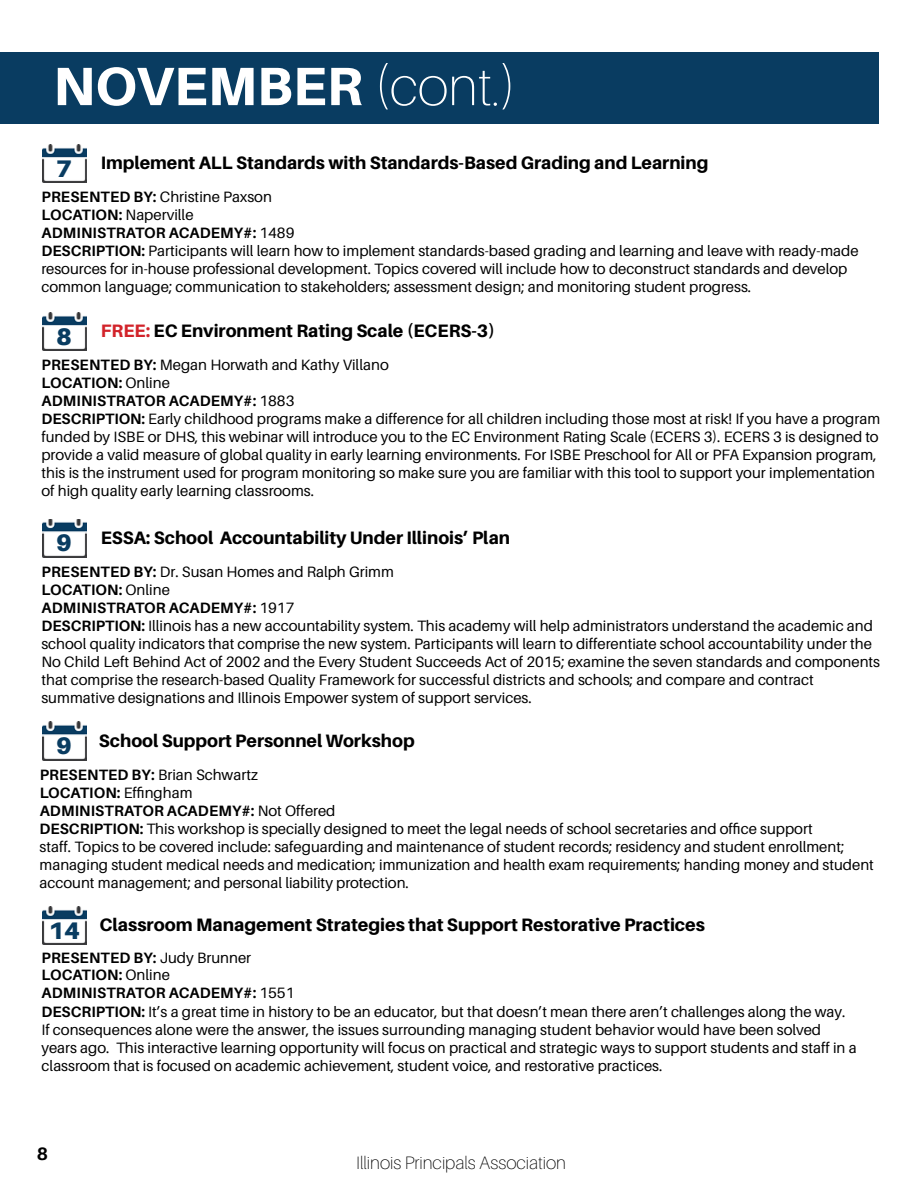
<style>
.page{position:relative;width:918px;height:1188px;background:#fff}
.page>*{position:absolute;margin:0;border:0;box-sizing:border-box;transform-origin:0 0}
.t1{font:800 54px "Aileron";color:#fff}
.t2{font:900 24px "Aileron";color:#093c61}
.t3{font:800 18px "Aileron";color:#000}
.t4{font:100 18px "Aileron";color:#000}
.t5{font:700 18px "Aileron";color:#000}
.t6{font:15px/18px "Aileron";color:#000}
.t7{font:700 15px/17.1px "Aileron";letter-spacing:.01em;color:#000}
.s1{font-weight:100}
.s2{font-weight:700}
.s3{font-weight:400}
.s4{color:#d2232a}
</style>
<div class="page">
<img style="left:42px;top:144px;width:44px;height:38px">
<img style="left:42px;top:312px;width:44px;height:38px">
<img style="left:42px;top:519px;width:44px;height:38px">
<img style="left:42px;top:722px;width:44px;height:38px">
<img style="left:42px;top:907px;width:44px;height:38px">
<div style="left:0;top:53px;width:878px;height:71px;background:#093c61"></div>
<h1 class="t1" style="left:53px;top:56px;width:465px">NOVEMBER <span class="s1">(cont.)</span></h1>
<h2 class="t2" style="left:56px;top:154px;width:17px">7</h2>
<p class="t3" style="left:101px;top:153px;width:609px">Implement ALL Standards with Standards-Based Grading and Learning</p>
<p class="t6" style="left:42px;top:188px;width:232px"><span class="s2">PRESENTED BY:</span> Christine Paxson</p>
<p class="t6" style="left:42px;top:206px;width:154px"><span class="s2">LOCATION:</span> Naperville</p>
<p class="t7" style="left:42px;top:224px;width:254px">ADMINISTRATOR ACADEMY#: <span class="s3">1489</span></p>
<p class="t6" style="left:41px;top:242px;width:819px"><span class="s2">DESCRIPTION:</span> Participants will learn how to implement standards-based grading and learning and leave with ready-made resources for in-house professional development. Topics covered will include how to deconstruct standards and develop common language; communication to stakeholders; assessment design; and monitoring student progress.</p>
<h2 class="t2" style="left:56px;top:322px;width:17px">8</h2>
<p class="t3" style="left:101px;top:321px;width:396px"><span class="s4">FREE:</span> EC Environment Rating Scale (ECERS-3)</p>
<p class="t6" style="left:42px;top:356px;width:349px"><span class="s2">PRESENTED BY:</span> Megan Horwath and Kathy Villano</p>
<p class="t7" style="left:42px;top:374px;width:130px">LOCATION: <span class="s3">Online</span></p>
<p class="t7" style="left:42px;top:392px;width:254px">ADMINISTRATOR ACADEMY#: <span class="s3">1883</span></p>
<p class="t6" style="left:41px;top:410px;width:840px"><span class="s2">DESCRIPTION:</span> Early childhood programs make a difference for all children including those most at risk! If you have a program funded by ISBE or DHS, this webinar will introduce you to the EC Environment Rating Scale (ECERS 3). ECERS 3 is designed to provide a valid measure of global quality in early learning environments. For ISBE Preschool for All or PFA Expansion program, this is the instrument used for program monitoring so make sure you are familiar with this tool to support your implementation of high quality early learning classrooms.</p>
<h2 class="t2" style="left:56px;top:529px;width:17px">9</h2>
<p class="t3" style="left:101px;top:528px;width:411px">ESSA: School Accountability Under Illinois’ Plan</p>
<p class="t6" style="left:42px;top:563px;width:354px"><span class="s2">PRESENTED BY:</span> Dr. Susan Homes and Ralph Grimm</p>
<p class="t7" style="left:42px;top:581px;width:130px">LOCATION: <span class="s3">Online</span></p>
<p class="t7" style="left:42px;top:599px;width:254px">ADMINISTRATOR ACADEMY#: <span class="s3">1917</span></p>
<p class="t6" style="left:41px;top:617px;width:840px"><span class="s2">DESCRIPTION:</span> Illinois has a new accountability system. This academy will help administrators understand the academic and school quality indicators that comprise the new system. Participants will learn to differentiate school accountability under the No Child Left Behind Act of 2002 and the Every Student Succeeds Act of 2015; examine the seven standards and components that comprise the research-based Quality Framework for successful districts and schools; and compare and contract summative designations and Illinois Empower system of support services.</p>
<p class="t3" style="left:99px;top:731px;width:317px">School Support Personnel Workshop</p>
<p class="t6" style="left:40px;top:766px;width:836px"><span class="s2">PRESENTED BY:</span> Brian Schwartz<br><span class="s2">LOCATION:</span> Effingham<br><span class="s2">ADMINISTRATOR ACADEMY#:</span> Not Offered<br><span class="s2">DESCRIPTION:</span> This workshop is specially designed to meet the legal needs of school secretaries and office support<br>staff. Topics to be covered include: safeguarding and maintenance of student records; residency and student enrollment; managing student medical needs and medication; immunization and health exam requirements; handing money and student account management; and personal liability protection.</p>
<h2 class="t2" style="left:56px;top:732px;width:17px">9</h2>
<p class="t3" style="left:99px;top:915px;width:607px">Classroom Management Strategies that Support Restorative Practices</p>
<p class="t7" style="left:42px;top:950px;width:254px">PRESENTED BY: <span class="s3">Judy Brunner<br></span>LOCATION: <span class="s3">Online<br></span>ADMINISTRATOR ACADEMY#: <span class="s3">1551</span></p>
<h2 class="t2" style="left:48px;top:917px;width:33px">14</h2>
<p class="t6" style="left:41px;top:1003px;width:817px"><span class="s2">DESCRIPTION:</span> It’s a great time in history to be an educator, but that doesn’t mean there aren’t challenges along the way.<br>If consequences alone were the answer, the issues surrounding managing student behavior would have been solved years ago. This interactive learning opportunity will focus on practical and strategic ways to support students and staff in a classroom that is focused on academic achievement, student voice, and restorative practices.</p>
<p class="t5" style="left:37px;top:1144px;width:13px">8</p>
<p class="t4" style="left:356px;top:1153px;width:211px">Illinois Principals Association</p>
</div>
